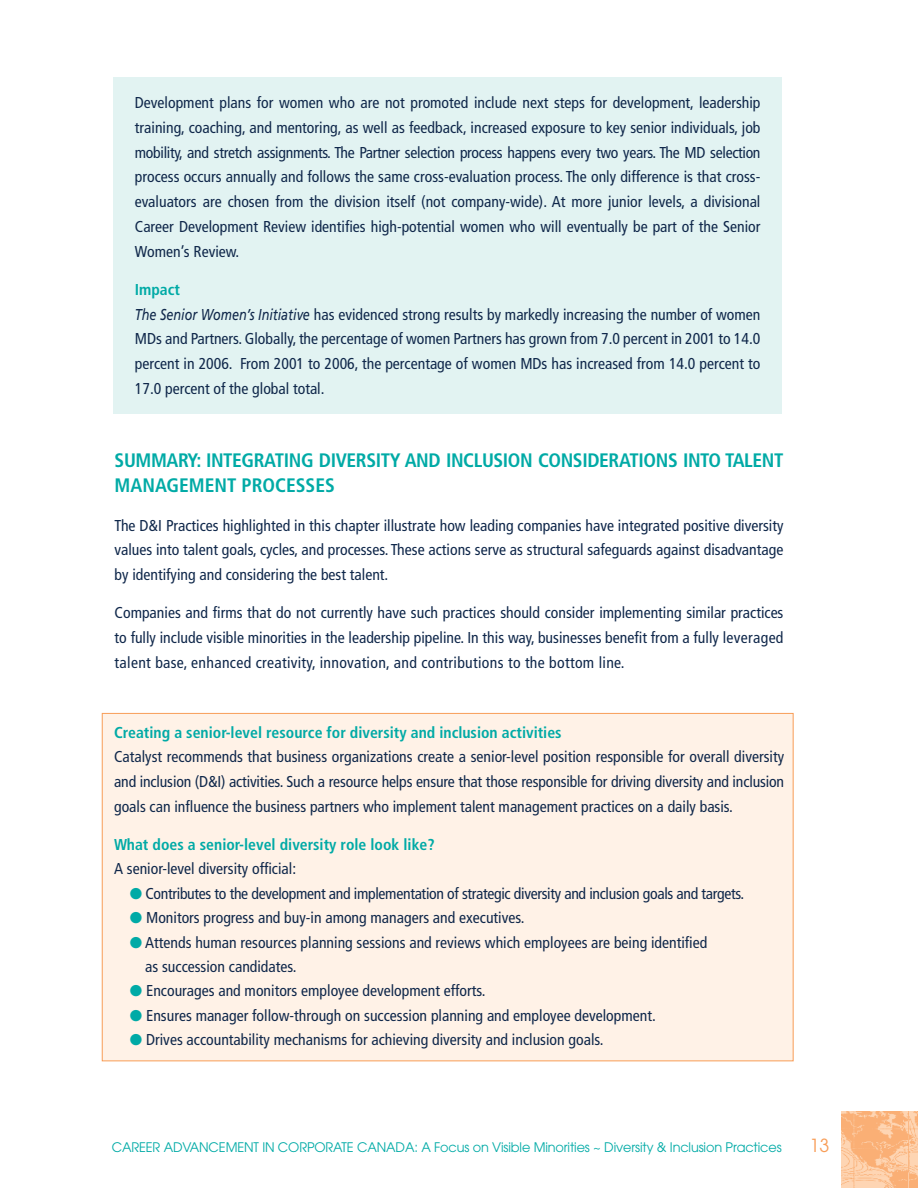
<style>
.page{position:relative;width:918px;height:1188px;background:#fff}
.page>*{position:absolute;margin:0;border:0;box-sizing:border-box;transform-origin:0 0}
.t1{font:700 condensed 19.5px/25.5px "Frutiger";letter-spacing:-.02em;color:#00aaa6}
.t2{font:18px "Avant Garde";color:#f89d57}
.t3{font:condensed 15.75px/24.8px "Frutiger";color:#10284b;text-align:justify}
.t4{font:700 condensed 15.75px "Frutiger";color:#00aaa6}
.t5{font:condensed 15.75px "Frutiger";letter-spacing:-.02em;color:#10284b}
.t6{font:13.2px "Avant Garde";letter-spacing:-.01em;color:#00aaa6}
.s1{font-weight:700;color:#00aaa6}
.s2{font-style:italic;font-stretch:normal}
.s3{color:#00aaa6}
</style>
<div class="page">
<img style="left:841px;top:1111px;width:77px;height:77px">
<div style="left:113px;top:77px;width:669px;height:337px;background:#e2f3f2"></div>
<div style="left:102px;top:713px;width:692px;height:348px;background:#fff2e7;border:1px solid #f89d57"></div>
<p class="t3" style="left:135px;top:90px;width:627px">Development plans for women who are not promoted include next steps for development, leadership training, coaching, and mentoring, as well as feedback, increased exposure to key senior individuals, job mobility, and stretch assignments. The Partner selection process happens every two years. The MD selection process occurs annually and follows the same cross-evaluation process. The only difference is that cross&shy;evaluators are chosen from the division itself (not company-wide). At more junior levels, a divisional Career Development Review identifies high-potential women who will eventually be part of the Senior Women’s Review.</p>
<p class="t3" style="left:135px;top:277px;width:627px;text-align:left"><span class="s1">Impact<br></span><span class="s2">The Senior Women’s Initiative</span> has evidenced strong results by markedly increasing the number of women MDs and Partners. Globally, the percentage of women Partners has grown from 7.0 percent in 2001 to 14.0 percent in 2006. From 2001 to 2006, the percentage of women MDs has increased from 14.0 percent to 17.0 percent of the global total.</p>
<p class="t1" style="left:115px;top:447px;width:670px">SUMMARY: INTEGRATING DIVERSITY AND INCLUSION CONSIDERATIONS INTO TALENT<br>MANAGEMENT PROCESSES</p>
<p class="t3" style="left:115px;top:513px;width:670px">The D&amp;I Practices highlighted in this chapter illustrate how leading companies have integrated positive diversity values into talent goals, cycles, and processes. These actions serve as structural safeguards against disadvantage by identifying and considering the best talent.</p>
<p class="t3" style="left:115px;top:601px;width:670px">Companies and firms that do not currently have such practices should consider implementing similar practices to fully include visible minorities in the leadership pipeline. In this way, businesses benefit from a fully leveraged talent base, enhanced creativity, innovation, and contributions to the bottom line.</p>
<p class="t4" style="left:114px;top:723px;width:449px">Creating a senior-level resource for diversity and inclusion activities</p>
<p class="t3" style="left:114px;top:745px;width:672px">Catalyst recommends that business organizations create a senior‑level position responsible for overall diversity and inclusion (D&amp;I) activities. Such a resource helps ensure that those responsible for driving diversity and inclusion goals can influence the business partners who implement talent management practices on a daily basis.</p>
<p class="t4" style="left:114px;top:835px;width:322px">What does a senior-level diversity role look like?</p>
<p class="t3" style="left:114px;top:857px;width:184px">A senior-level diversity official:</p>
<p class="t5" style="left:130px;top:884px;width:616px"><span class="s3">●</span> Contributes to the development and implementation of strategic diversity and inclusion goals and targets.</p>
<p class="t3" style="left:130px;top:906px;width:396px"><span class="s3">●</span> Monitors progress and buy-in among managers and executives.</p>
<p class="t3" style="left:145px;top:930px;width:564px;text-indent:-15px"><span class="s3">●</span> Attends human resources planning sessions and reviews which employees are being identified as succession candidates.</p>
<p class="t3" style="left:130px;top:979px;width:357px"><span class="s3">●</span> Encourages and monitors employee development efforts.</p>
<p class="t3" style="left:130px;top:1003px;width:527px"><span class="s3">●</span> Ensures manager follow-through on succession planning and employee development.</p>
<p class="t3" style="left:130px;top:1027px;width:475px"><span class="s3">●</span> Drives accountability mechanisms for achieving diversity and inclusion goals.</p>
<p class="t6" style="left:112px;top:1139px;width:672px">CAREER ADVANCEMENT IN CORPORATE CANADA: A Focus on Visible Minorities ~ Diversity &amp; Inclusion Practices</p>
<p class="t2" style="left:810px;top:1135px;width:21px">13</p>
</div>
